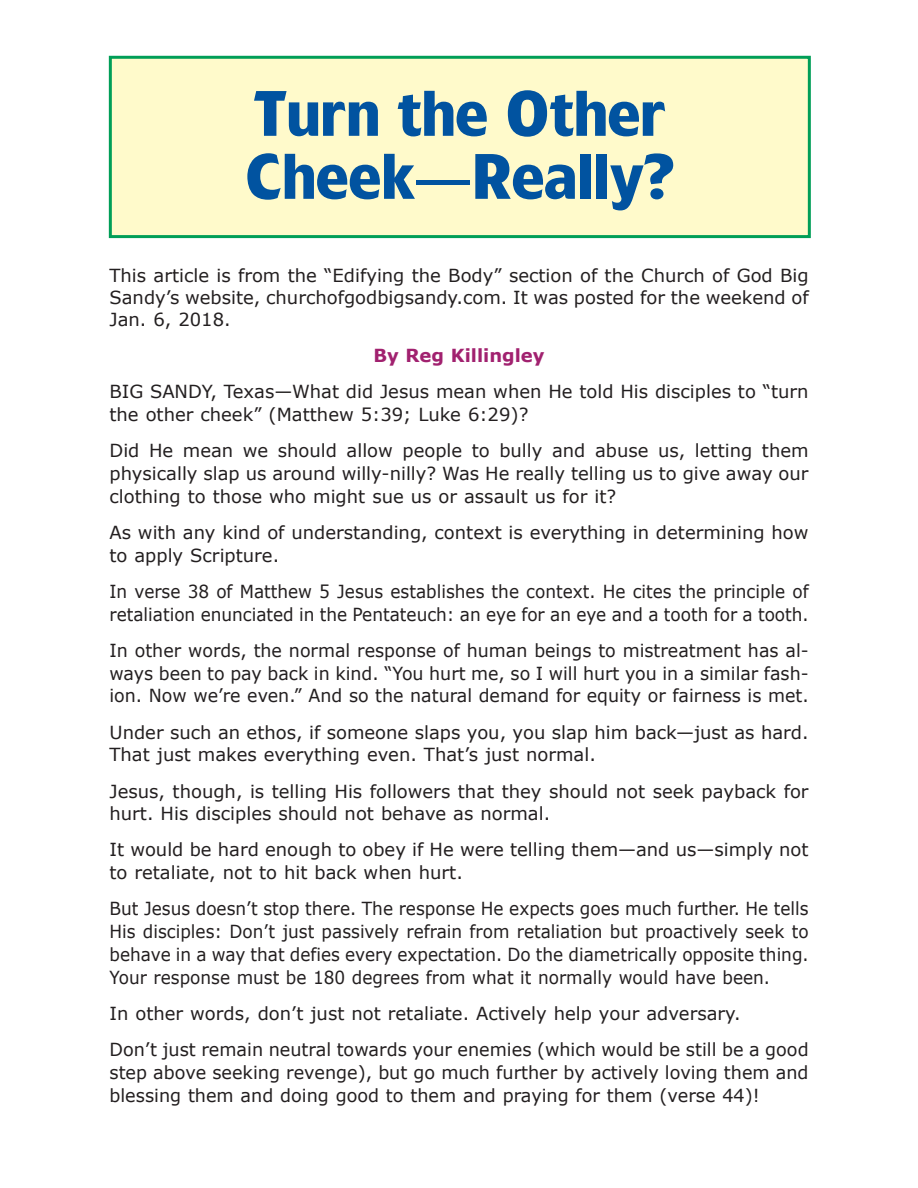
<style>
.page{position:relative;width:918px;height:1188px;background:#fff}
.page>*{position:absolute;margin:0;border:0;box-sizing:border-box;transform-origin:0 0}
.t1{font:700 60px/63px "Forever";color:#0153a0;scale:1.05 1}
.t2{font:18px/22.6px "Verdana";color:#231f20}
.t3{font:18px/22.8px "Verdana";color:#231f20;scale:.94 1}
.t4{font:700 18px "Verdana";color:#a1216f}
</style>
<div class="page">
<div style="left:110px;top:57px;width:699px;height:180px;background:#fffacb"></div>
<div style="left:109px;top:56px;width:702px;height:182px;border:3px solid #009e57"></div>
<h1 class="t1" style="left:245px;top:89px;width:411px">Turn the Other<br>Cheek—Really?</h1>
<p class="t2" style="left:110px;top:263px;width:701px;line-height:22.2px;text-align:justify">This article is from the “Edifying the Body” section of the Church of God Big Sandy’s website, churchofgodbigsandy.com. It was posted for the weekend of Jan. 6, 2018.</p>
<p class="t4" style="left:373px;top:344px;width:173px">By Reg Killingley</p>
<p class="t2" style="left:110px;top:380px;width:701px">BIG SANDY, Texas—What did Jesus mean when He told His disciples to “turn the other cheek” (Matthew 5:39; Luke 6:29)?</p>
<p class="t2" style="left:110px;top:439px;width:701px;text-align:justify">Did He mean we should allow people to bully and abuse us, letting them physically slap us around willy-nilly? Was He really telling us to give away our clothing to those who might sue us or assault us for it?</p>
<p class="t2" style="left:110px;top:520px;width:701px">As with any kind of understanding, context is everything in determining how to apply Scripture.</p>
<p class="t3" style="left:110px;top:579px;width:745px">In verse 38 of Matthew 5 Jesus establishes the context. He cites the principle of retaliation enunciated in the Pentateuch: an eye for an eye and a tooth for a tooth.</p>
<p class="t2" style="left:110px;top:638px;width:701px;text-align:justify">In other words, the normal response of human beings to mistreatment has al&shy;ways been to pay back in kind. “You hurt me, so I will hurt you in a similar fash&shy;ion. Now we’re even.” And so the natural demand for equity or fairness is met.</p>
<p class="t2" style="left:110px;top:720px;width:701px">Under such an ethos, if someone slaps you, you slap him back—just as hard.<br>That just makes everything even. That’s just normal.</p>
<p class="t2" style="left:110px;top:779px;width:701px">Jesus, though, is telling His followers that they should not seek payback for hurt. His disciples should not behave as normal.</p>
<p class="t2" style="left:110px;top:838px;width:701px">It would be hard enough to obey if He were telling them—and us—simply not to retaliate, not to hit back when hurt.</p>
<p class="t3" style="left:110px;top:897px;width:745px;text-align:justify">But Jesus doesn’t stop there. The response He expects goes much further. He tells His disciples: Don’t just passively refrain from retaliation but proactively seek to behave in a way that defies every expectation. Do the diametrically opposite thing.<br>Your response must be 180 degrees from what it normally would have been.</p>
<p class="t2" style="left:110px;top:995px;width:701px;line-height:36.3px">In other words, don’t just not retaliate. Actively help your adversary.<br>Don’t just remain neutral towards your enemies (which would be still be a good</p>
<p class="t2" style="left:110px;top:1060px;width:701px">step above seeking revenge), but go much further by actively loving them and blessing them and doing good to them and praying for them (verse 44)!</p>
</div>
